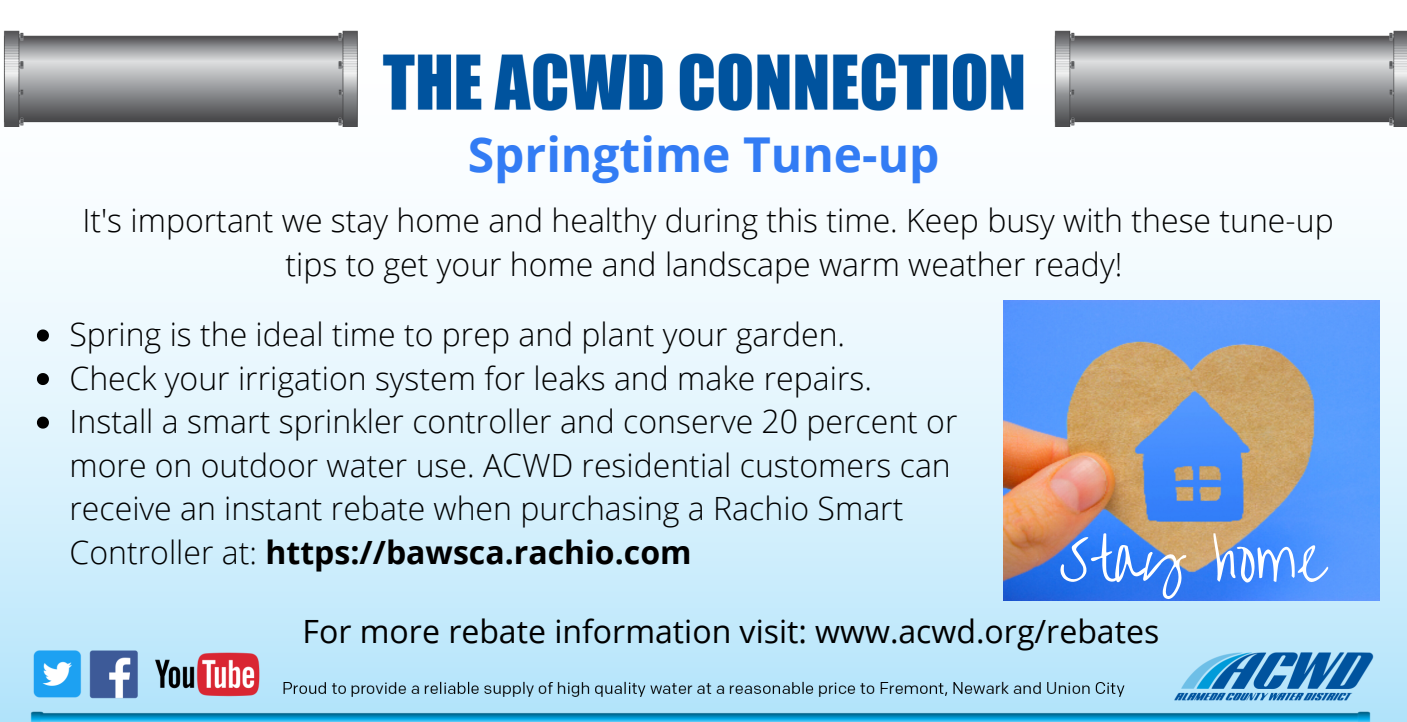
<style>
.page{position:relative;width:1407px;height:722px;background:#fff}
.page>*{position:absolute;margin:0;border:0;box-sizing:border-box;transform-origin:0 0}
.t1{font:56px "Overthe Rainbow";color:#fff}
.t2{font:700 48px "Open Sans";color:#337cf4}
.t3{font:300 32px/43.6px "Open Sans";color:#000;text-align:center}
.t4{font:32px "Open Sans";color:#000}
.s1{font-weight:700}
</style>
<div class="page">
<img style="left:0;top:30px;width:1407px;height:691px">
<img style="left:1004px;top:300px;width:375px;height:300px">
<svg style="left:37px;top:329px;width:12px;height:12px"></svg>
<svg style="left:37px;top:373px;width:12px;height:12px"></svg>
<svg style="left:37px;top:416px;width:12px;height:12px"></svg>
<h2 class="t2" style="left:468px;top:120px;width:473px">Springtime Tune-up</h2>
<p class="t3" style="left:82px;top:198px;width:1253px">It's important we stay home and healthy during this time. Keep busy with these tune-up tips to get your home and landscape warm weather ready!</p>
<p class="t3" style="left:70px;top:312px;width:889px;text-align:left">Spring is the ideal time to prep and plant your garden.<br>Check your irrigation system for leaks and make repairs.<br>Install a smart sprinkler controller and conserve 20 percent or more on outdoor water use. ACWD residential customers can receive an instant rebate when purchasing a Rachio Smart Controller at: <span class="s1">https://bawsca.rachio.com</span></p>
<h1 class="t1" style="left:1059px;top:529px;width:268px">Stay home</h1>
<p class="t4" style="left:303px;top:608px;width:858px">For more rebate information visit: www.acwd.org/rebates</p>
</div>
